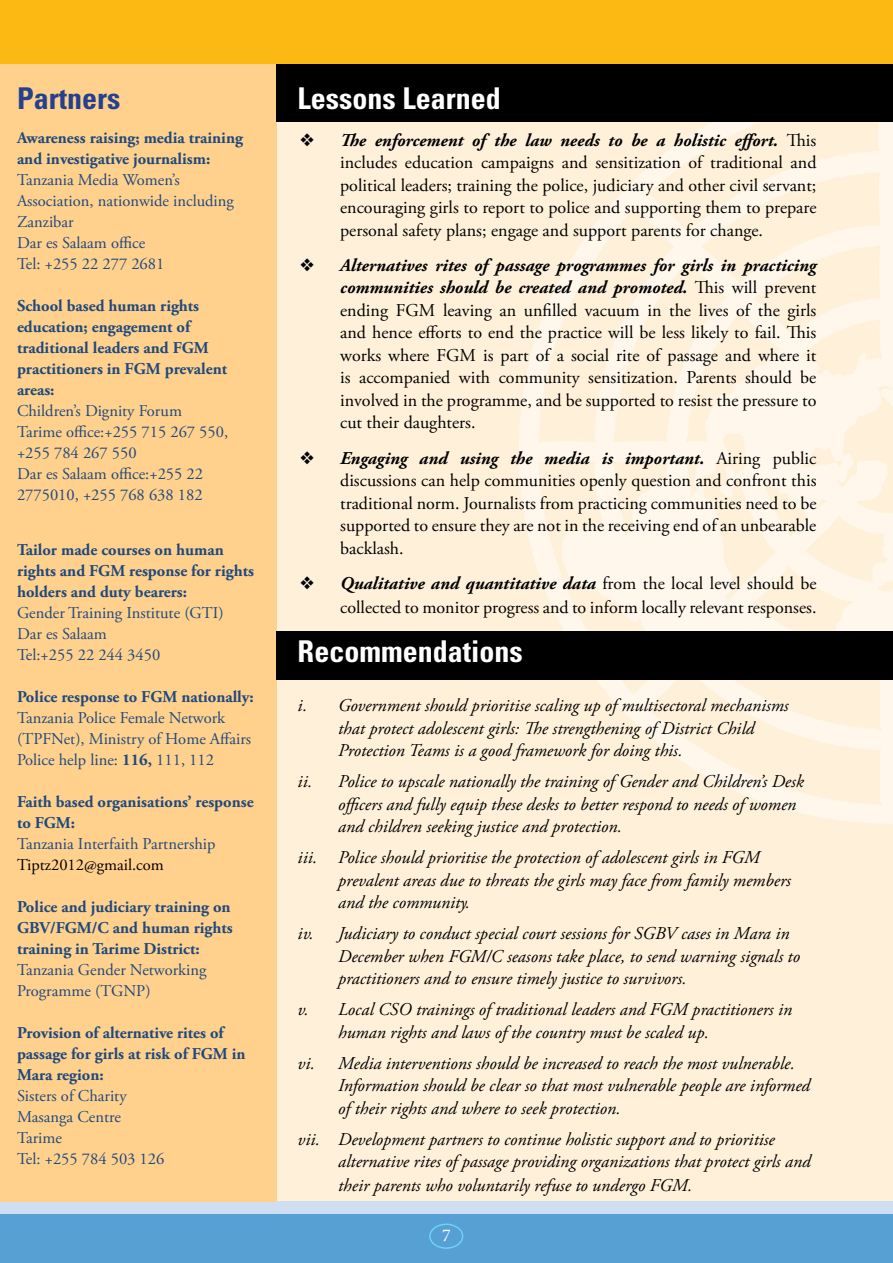
<style>
.page{position:relative;width:893px;height:1263px;background:#fff1d9}
.page>*{position:absolute;margin:0;border:0;box-sizing:border-box;transform-origin:0 0}
.t1{font:700 condensed 30px "Univers";color:#fff}
.t2{font:700 condensed 30px "Univers";color:#25408f}
.t3{font:italic 18px/22.5px "Adobe Garamond Pro";color:#000}
.t4{font:18px/22.5px "Adobe Garamond Pro";color:#000;text-align:justify}
.t5{font:18px "Minion Pro";color:#fff}
.t6{font:16.5px/21px "Adobe Garamond Pro";color:#1f497d}
.t7{font:700 16.5px/21px "Adobe Garamond Pro";color:#1f497d}
.t8{font:16.5px "Adobe Garamond Pro";color:#000}
.s1{font-weight:700}
.s2{font-weight:700;font-style:italic}
</style>
<div class="page">
<div style="left:0;top:1201px;width:893px;height:62px;background:#cfdef1"></div>
<div style="left:0;top:1214px;width:893px;height:49px;background:#56a0d3"></div>
<div style="left:0;top:0;width:893px;height:64px;background:#fdb913"></div>
<svg style="left:519px;top:122px;width:374px;height:702px"></svg>
<div style="left:429px;top:1223px;width:34px;height:26px;border:2px solid #71d0f6;border-radius:50%"></div>
<div style="left:0;top:64px;width:276px;height:1137px;background:#ffd18d"></div>
<div style="left:276px;top:64px;width:617px;height:58px;background:#000"></div>
<div style="left:276px;top:631px;width:617px;height:49px;background:#000"></div>
<h1 class="t2" style="left:17px;top:80px;width:105px">Partners</h1>
<p class="t7" style="left:17px;top:127px;width:228px">Awareness raising; media training and investigative journalism:</p>
<p class="t6" style="left:17px;top:170px;width:218px">Tanzania Media Women’s<br>Association, nationwide including<br>Zanzibar<br>Dar es Salaam office<br>Tel: +255 22 277 2681</p>
<p class="t7" style="left:17px;top:295px;width:212px">School based human rights education; engagement of traditional leaders and FGM practitioners in FGM prevalent areas:</p>
<p class="t6" style="left:17px;top:401px;width:213px">Children’s Dignity Forum<br>Tarime office:+255 715 267 550, +255 784 267 550<br>Dar es Salaam office:+255 22<br>2775010, +255 768 638 182</p>
<p class="t7" style="left:17px;top:539px;width:238px">Tailor made courses on human rights and FGM response for rights holders and duty bearers:</p>
<p class="t6" style="left:17px;top:602px;width:208px">Gender Training Institute (GTI)<br>Dar es Salaam<br>Tel:+255 22 244 3450</p>
<p class="t7" style="left:17px;top:686px;width:238px">Police response to FGM nationally:</p>
<p class="t6" style="left:17px;top:707px;width:236px">Tanzania Police Female Network (TPFNet), Ministry of Home Affairs<br>Police help line: <span class="s1">116,</span> 111, 112</p>
<p class="t7" style="left:17px;top:791px;width:238px">Faith based organisations’ response to FGM:</p>
<p class="t6" style="left:17px;top:833px;width:200px">Tanzania Interfaith Partnership</p>
<p class="t8" style="left:17px;top:854px;width:148px">Tiptz2012@gmail.com</p>
<p class="t7" style="left:17px;top:896px;width:217px;text-align:justify">Police and judiciary training on GBV/FGM/C and human rights training in Tarime District:</p>
<p class="t6" style="left:17px;top:959px;width:191px">Tanzania Gender Networking<br>Programme (TGNP)</p>
<p class="t7" style="left:17px;top:1022px;width:230px">Provision of alternative rites of passage for girls at risk of FGM in<br>Mara region:</p>
<p class="t6" style="left:17px;top:1085px;width:149px">Sisters of Charity<br>Masanga Centre<br>Tarime<br>Tel: +255 784 503 126</p>
<h1 class="t1" style="left:298px;top:80px;width:205px">Lessons Learned</h1>
<p class="t4" style="left:340px;top:129px;width:478px;text-indent:-40px">❖ <span class="s2">The enforcement of the law needs to be a holistic effort.</span> This includes education campaigns and sensitization of traditional and political leaders; training the police, judiciary and other civil servant; encouraging girls to report to police and supporting them to prepare personal safety plans; engage and support parents for change.</p>
<p class="t4" style="left:340px;top:255px;width:478px;text-indent:-40px">❖ <span class="s2">Alternatives rites of passage programmes for girls in practicing communities should be created and promoted.</span> This will prevent ending FGM leaving an unfilled vacuum in the lives of the girls and hence efforts to end the practice will be less likely to fail. This works where FGM is part of a social rite of passage and where it is accompanied with community sensitization. Parents should be involved in the programme, and be supported to resist the pressure to cut their daughters.</p>
<p class="t4" style="left:340px;top:447px;width:478px;text-indent:-40px">❖ <span class="s2">Engaging and using the media is important.</span> Airing public discussions can help communities openly question and confront this traditional norm. Journalists from practicing communities need to be supported to ensure they are not in the receiving end of an unbearable backlash.</p>
<p class="t4" style="left:300px;top:572px;width:518px;line-height:24px;text-align:right">❖ <span class="s2">Qualitative and quantitative data</span> from the local level should be collected to monitor progress and to inform locally relevant responses.</p>
<h1 class="t1" style="left:298px;top:633px;width:226px">Recommendations</h1>
<p class="t3" style="left:338px;top:695px;width:452px;text-indent:-40px">i. Government should prioritise scaling up of multisectoral mechanisms that protect adolescent girls: The strengthening of District Child<br>Protection Teams is a good framework for doing this.</p>
<p class="t3" style="left:338px;top:771px;width:467px;text-indent:-40px">ii. Police to upscale nationally the training of Gender and Children’s Desk officers and fully equip these desks to better respond to needs of women and children seeking justice and protection.</p>
<p class="t3" style="left:338px;top:847px;width:454px;text-indent:-40px">iii. Police should prioritise the protection of adolescent girls in FGM prevalent areas due to threats the girls may face from family members and the community.</p>
<p class="t3" style="left:338px;top:923px;width:463px;text-indent:-40px">iv. Judiciary to conduct special court sessions for SGBV cases in Mara in<br>December when FGM/C seasons take place, to send warning signals to practitioners and to ensure timely justice to survivors.</p>
<p class="t3" style="left:338px;top:999px;width:456px;text-indent:-40px">v. Local CSO trainings of traditional leaders and FGM practitioners in human rights and laws of the country must be scaled up.</p>
<p class="t3" style="left:338px;top:1052px;width:473px;text-indent:-40px">vi. Media interventions should be increased to reach the most vulnerable.<br>Information should be clear so that most vulnerable people are informed of their rights and where to seek protection.</p>
<p class="t3" style="left:338px;top:1128px;width:474px;line-height:23.2px;text-indent:-40px">vii. Development partners to continue holistic support and to prioritise alternative rites of passage providing organizations that protect girls and their parents who voluntarily refuse to undergo FGM.</p>
<p class="t5" style="left:442px;top:1223px;width:10px">7</p>
</div>
